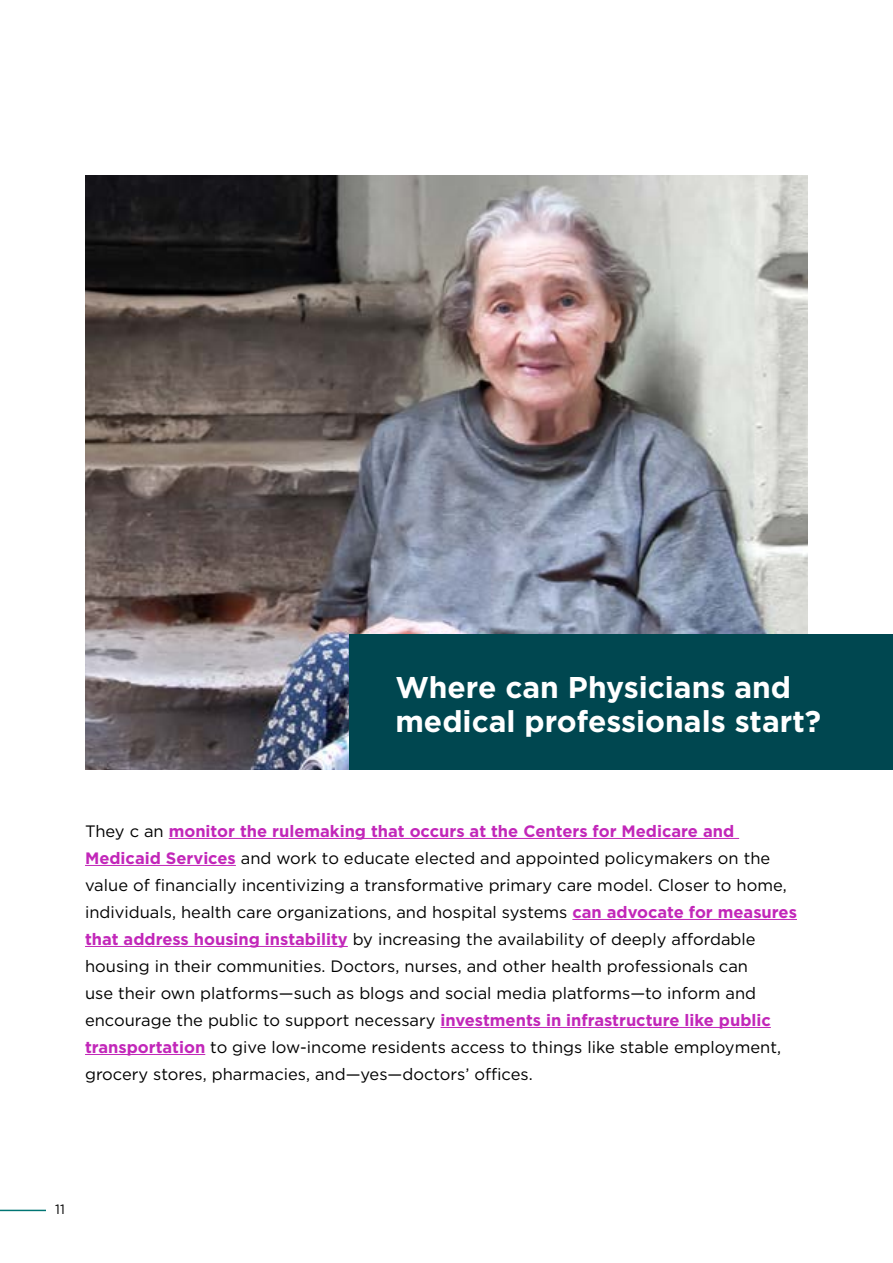
<style>
.page{position:relative;width:893px;height:1263px;background:#fff}
.page>*{position:absolute;margin:0;border:0;box-sizing:border-box;transform-origin:0 0}
.t1{font:700 30px/34.5px "Gotham";color:#fff}
.t2{font:16.5px/27px "Gotham";color:#000}
.t3{font:13.5px "Gotham";color:#000}
.s1{font-weight:700;color:#c227b9}
</style>
<div class="page">
<hr style="left:0;top:1210px;width:46px;height:1px;background:#007573">
<img style="left:85px;top:176px;width:723px;height:594px">
<div style="left:349px;top:634px;width:544px;height:136px;background:#004750"></div>
<hr style="left:169px;top:838px;width:570px;height:1px;background:#c227b9">
<hr style="left:85px;top:865px;width:151px;height:1px;background:#c227b9">
<hr style="left:572px;top:919px;width:225px;height:1px;background:#c227b9">
<hr style="left:85px;top:946px;width:263px;height:1px;background:#c227b9">
<hr style="left:440px;top:1027px;width:331px;height:1px;background:#c227b9">
<hr style="left:85px;top:1054px;width:120px;height:1px;background:#c227b9">
<h1 class="t1" style="left:395px;top:669px;width:427px">Where can Physicians and medical professionals start?</h1>
<p class="t2" style="left:85px;top:817px;width:713px">They c an <span class="s1">monitor the rulemaking that occurs at the Centers for Medicare and Medicaid Services</span> and work to educate elected and appointed policymakers on the value of financially incentivizing a transformative primary care model. Closer to home, individuals, health care organizations, and hospital systems <span class="s1">can advocate for measures that address housing instability</span> by increasing the availability of deeply affordable housing in their communities. Doctors, nurses, and other health professionals can<br>use their own platforms—such as blogs and social media platforms—to inform and encourage the public to support necessary <span class="s1">investments in infrastructure like public transportation</span> to give low-income residents access to things like stable employment, grocery stores, pharmacies, and—yes—doctors’ offices.</p>
<p class="t3" style="left:55px;top:1201px;width:11px">11</p>
</div>
